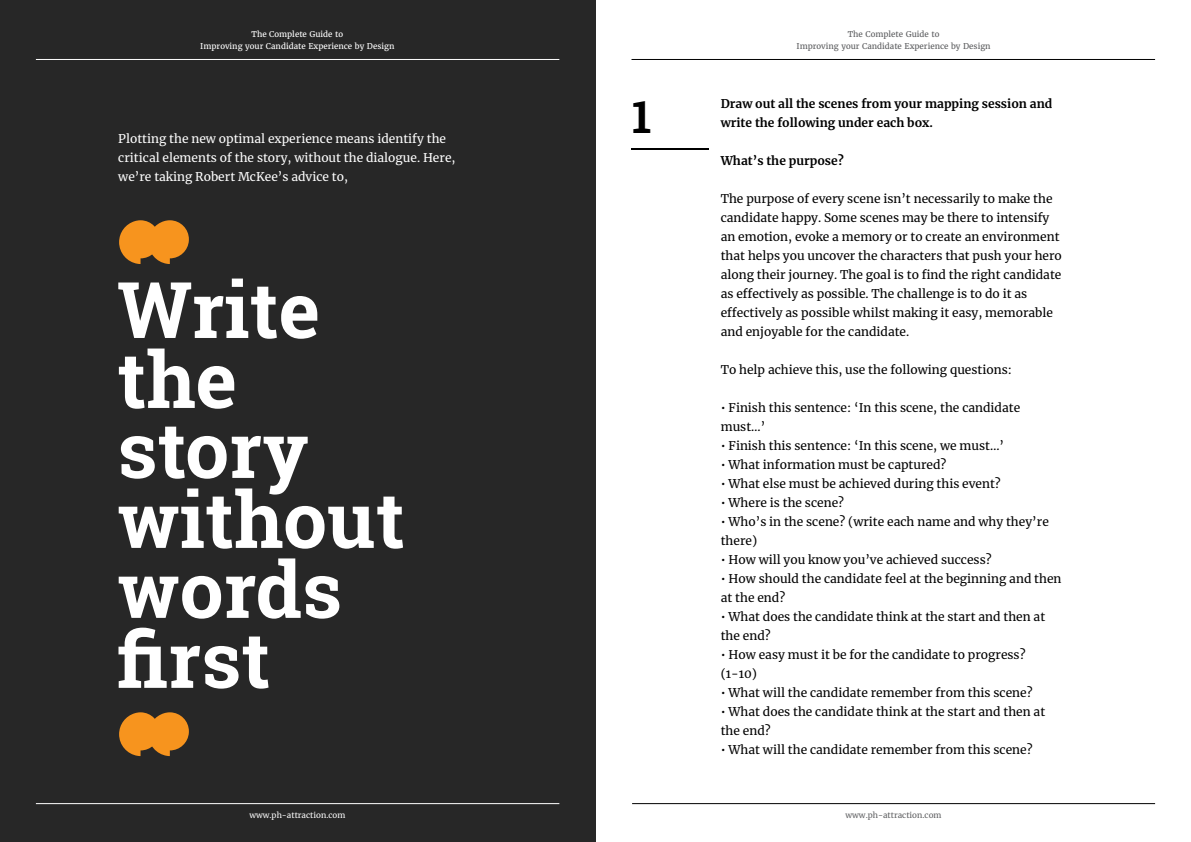
<style>
.page{position:relative;width:1191px;height:842px;background:#fff}
.page>*{position:absolute;margin:0;border:0;box-sizing:border-box;transform-origin:0 0}
.t1{font:700 78px/70px "Roboto Slab";color:#fff}
.t2{font:700 44px "Roboto Slab";color:#000}
.t3{font:12px/19px "Merriweather";color:#000}
.t4{font:12px/19px "Merriweather";color:#fff}
.t5{font:700 12px/19px "Merriweather";color:#000}
.t6{font:8px/12px "Merriweather";color:#5e5f61;text-align:center}
.t7{font:8px/12px "Merriweather";color:#fff;text-align:center}
.t8{font:8px "Merriweather";color:#5e5f61}
.t9{font:8px "Merriweather";color:#fff}
</style>
<div class="page">
<hr style="left:631px;top:59px;width:524px;height:1px;background:#000">
<hr style="left:632px;top:803px;width:523px;height:1px;background:#000">
<div style="left:0;top:0;width:595px;height:842px;background:#272727"></div>
<hr style="left:36px;top:803px;width:523px;height:1px;background:#fff">
<hr style="left:36px;top:59px;width:523px;height:1px;background:#fff">
<svg style="left:119px;top:220px;width:70px;height:44px"></svg>
<svg style="left:119px;top:712px;width:70px;height:44px"></svg>
<hr style="left:631px;top:148px;width:78px;height:1px;background:#000">
<p class="t7" style="left:200px;top:28px;width:196px">The Complete Guide to<br>Improving your Candidate Experience by Design</p>
<p class="t4" style="left:118px;top:129px;width:339px">Plotting the new optimal experience means identify the critical elements of the story, without the dialogue. Here, we’re taking Robert McKee’s advice to,</p>
<h1 class="t1" style="left:117px;top:273px;width:289px">Write the story without words first</h1>
<p class="t9" style="left:249px;top:810px;width:97px">www.ph-attraction.com</p>
<h2 class="t2" style="left:632px;top:87px;width:21px">1</h2>
<p class="t6" style="left:796px;top:28px;width:196px">The Complete Guide to<br>Improving your Candidate Experience by Design</p>
<p class="t5" style="left:720px;top:94px;width:333px">Draw out all the scenes from your mapping session and write the following under each box.</p>
<p class="t5" style="left:720px;top:151px;width:124px">What’s the purpose?</p>
<p class="t3" style="left:720px;top:189px;width:343px">The purpose of every scene isn’t necessarily to make the candidate happy. Some scenes may be there to intensify an emotion, evoke a memory or to create an environment that helps you uncover the characters that push your hero along their journey. The goal is to find the right candidate as effectively as possible. The challenge is to do it as effectively as possible whilst making it easy, memorable and enjoyable for the candidate.</p>
<p class="t3" style="left:720px;top:360px;width:293px">To help achieve this, use the following questions:</p>
<p class="t3" style="left:720px;top:398px;width:301px">• Finish this sentence: ‘In this scene, the candidate must…’</p>
<p class="t3" style="left:720px;top:436px;width:285px">• Finish this sentence: ‘In this scene, we must…’</p>
<p class="t3" style="left:720px;top:455px;width:227px">• What information must be captured?</p>
<p class="t3" style="left:720px;top:474px;width:281px">• What else must be achieved during this event?</p>
<p class="t3" style="left:720px;top:493px;width:125px">• Where is the scene?</p>
<p class="t3" style="left:720px;top:512px;width:330px">• Who’s in the scene? (write each name and why they’re there)</p>
<p class="t3" style="left:720px;top:550px;width:272px">• How will you know you’ve achieved success?</p>
<p class="t3" style="left:720px;top:569px;width:342px">• How should the candidate feel at the beginning and then at the end?</p>
<p class="t3" style="left:720px;top:607px;width:326px">• What does the candidate think at the start and then at the end?</p>
<p class="t3" style="left:720px;top:645px;width:306px">• How easy must it be for the candidate to progress? (1-10)</p>
<p class="t3" style="left:720px;top:683px;width:313px">• What will the candidate remember from this scene?</p>
<p class="t3" style="left:720px;top:702px;width:326px">• What does the candidate think at the start and then at the end?</p>
<p class="t3" style="left:720px;top:740px;width:313px">• What will the candidate remember from this scene?</p>
<p class="t8" style="left:845px;top:810px;width:97px">www.ph-attraction.com</p>
</div>
